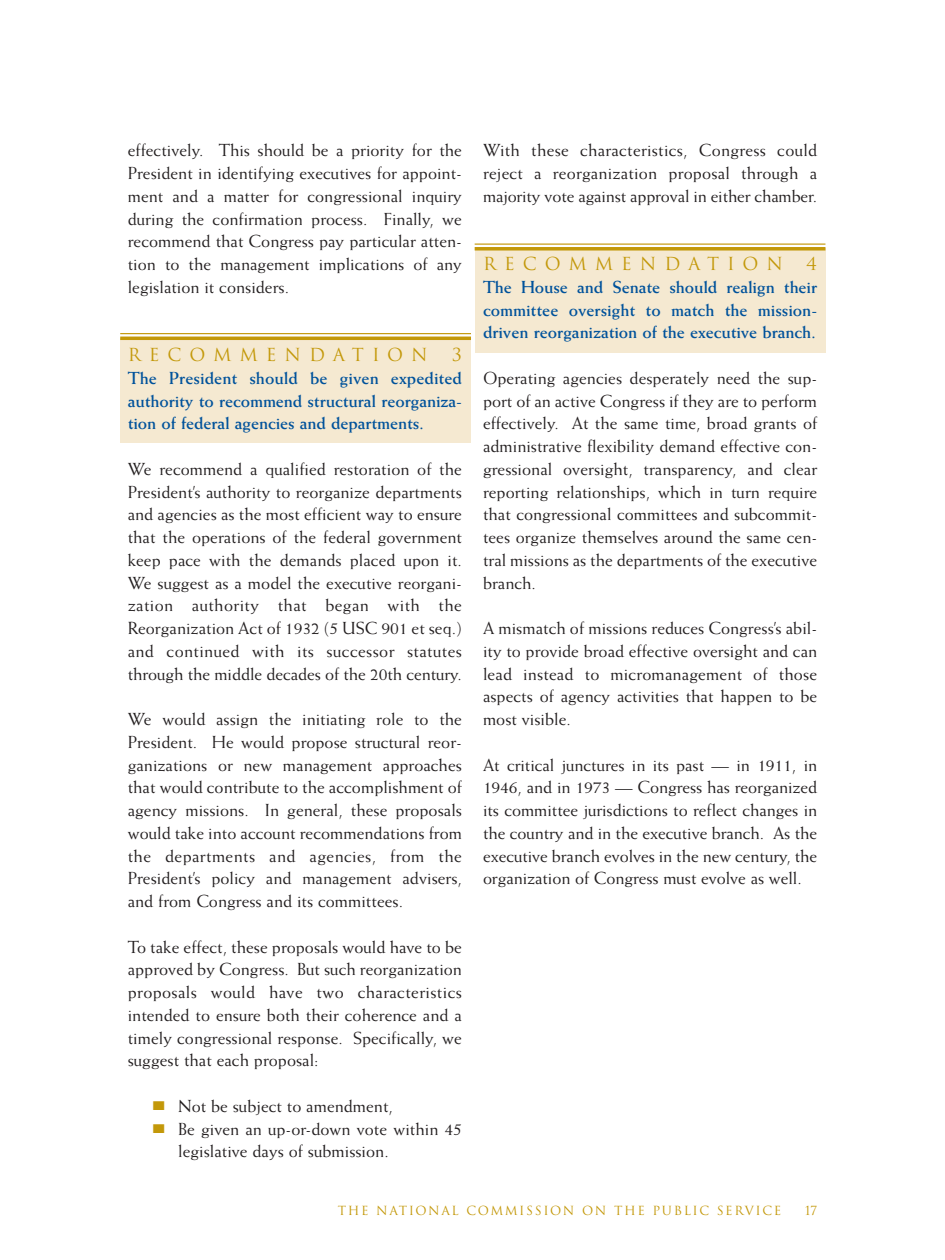
<style>
.page{position:relative;width:945px;height:1260px;background:#fff}
.page>*{position:absolute;margin:0;border:0;box-sizing:border-box;transform-origin:0 0}
.t1{font:17.5px/22.8px "Weiss";color:#231f20;text-align:justify}
.t2{font:700 17.5px/22.8px "Weiss";letter-spacing:-.005em;color:#00529b;text-align:justify}
.t3{font:17.5px "Trajan";letter-spacing:.455em;color:#c39809}
.t4{font:12.25px "Trajan";letter-spacing:.13em;color:#c39809}
.s1{color:#c39809}
</style>
<div class="page">
<div style="left:475px;top:248px;width:350px;height:105px;background:#f5e9d1"></div>
<hr style="left:475px;top:244px;width:350px;height:1px;background:#c39809">
<svg style="left:475px;top:247px;width:350px;height:4px"></svg>
<div style="left:120px;top:338px;width:351px;height:105px;background:#f5e9d1"></div>
<hr style="left:120px;top:333px;width:351px;height:1px;background:#c39809">
<hr style="left:120px;top:337px;width:351px;height:3px;background:#c39809">
<p class="t1" style="left:128px;top:140px;width:336px">effectively. This should be a priority for the President in identifying executives for appoint&shy;ment and a matter for congressional inquiry during the confirmation process. Finally, we recommend that Congress pay particular atten&shy;tion to the management implications of any legislation it considers.</p>
<p class="t3" style="left:128px;top:345px;width:302px">RECOMMENDATION</p>
<p class="t3" style="left:452px;top:345px;width:12px">3</p>
<p class="t2" style="left:128px;top:368px;width:336px">The President should be given expedited authority to recommend structural reorganiza&shy;tion of federal agencies and departments.</p>
<p class="t1" style="left:128px;top:459px;width:336px">We recommend a qualified restoration of the President’s authority to reorganize departments and agencies as the most efficient way to ensure that the operations of the federal government keep pace with the demands placed upon it.<br>We suggest as a model the executive reorgani&shy;zation authority that began with the Reorganization Act of 1932 (5 USC 901 et seq.) and continued with its successor statutes through the middle decades of the 20th century.</p>
<p class="t1" style="left:128px;top:709px;width:336px">We would assign the initiating role to the President. He would propose structural reor&shy;ganizations or new management approaches that would contribute to the accomplishment of agency missions. In general, these proposals would take into account recommendations from the departments and agencies, from the President’s policy and management advisers, and from Congress and its committees.</p>
<p class="t1" style="left:128px;top:937px;width:336px">To take effect, these proposals would have to be approved by Congress. But such reorganization proposals would have two characteristics intended to ensure both their coherence and a timely congressional response. Specifically, we suggest that each proposal:</p>
<p class="t1" style="left:153px;top:1096px;width:242px"><span class="s1">■</span> Not be subject to amendment,</p>
<p class="t1" style="left:178px;top:1119px;width:285px;text-indent:-25px"><span class="s1">■</span> Be given an up-or-down vote within 45 legislative days of submission.</p>
<p class="t1" style="left:483px;top:140px;width:336px">With these characteristics, Congress could reject a reorganization proposal through a majority vote against approval in either chamber.</p>
<p class="t3" style="left:483px;top:254px;width:302px">RECOMMENDATION</p>
<p class="t3" style="left:806px;top:254px;width:13px">4</p>
<p class="t2" style="left:483px;top:277px;width:336px">The House and Senate should realign their committee oversight to match the mission&shy;driven reorganization of the executive branch.</p>
<p class="t1" style="left:483px;top:368px;width:336px">Operating agencies desperately need the sup&shy;port of an active Congress if they are to perform effectively. At the same time, broad grants of administrative flexibility demand effective con&shy;gressional oversight, transparency, and clear reporting relationships, which in turn require that congressional committees and subcommit&shy;tees organize themselves around the same cen&shy;tral missions as the departments of the executive branch.</p>
<p class="t1" style="left:483px;top:618px;width:336px">A mismatch of missions reduces Congress’s abil&shy;ity to provide broad effective oversight and can lead instead to micromanagement of those aspects of agency activities that happen to be most visible.</p>
<p class="t1" style="left:483px;top:755px;width:336px">At critical junctures in its past — in 1911, in 1946, and in 1973 — Congress has reorganized its committee jurisdictions to reflect changes in the country and in the executive branch. As the executive branch evolves in the new century, the organization of Congress must evolve as well.</p>
<p class="t4" style="left:338px;top:1204px;width:445px">THE NATIONAL COMMISSION ON THE PUBLIC SERVICE</p>
<p class="t4" style="left:805px;top:1204px;width:14px">17</p>
</div>
